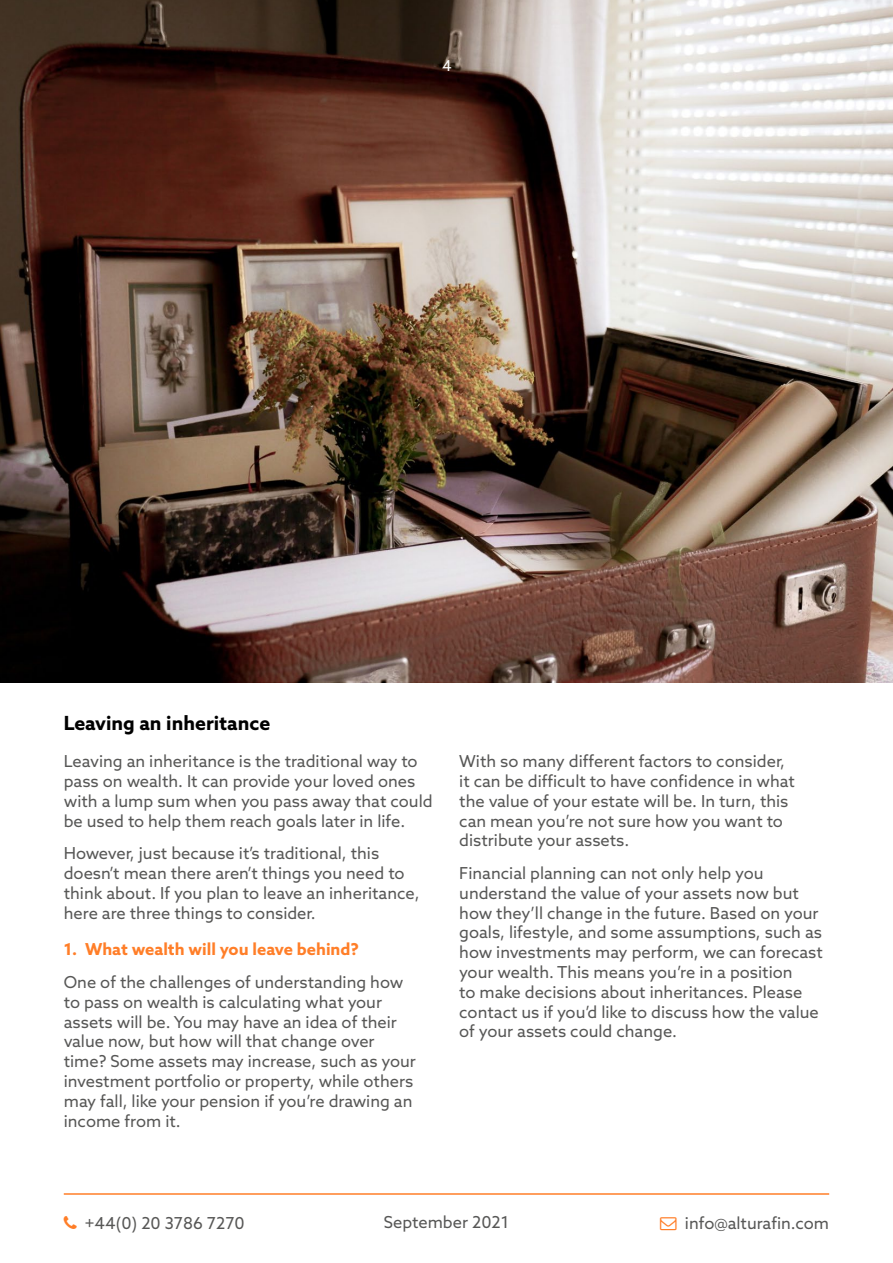
<style>
.page{position:relative;width:893px;height:1263px;background:#fff}
.page>*{position:absolute;margin:0;border:0;box-sizing:border-box;transform-origin:0 0}
.t1{font:700 19.5px "Azo Sans";color:#000}
.t2{font:16.5px/19.8px "Azo Sans";color:#575756}
.t3{font:700 16.5px "Azo Sans";color:#ff7e28}
.t4{font:15px "Azo Sans";color:#fff}
</style>
<div class="page">
<img style="left:0;top:0;width:893px;height:682px">
<hr style="left:64px;top:1193px;width:765px;height:2px;background:#ff7e28">
<p class="t4" style="left:442px;top:56px;width:11px">4</p>
<p class="t1" style="left:64px;top:710px;width:208px">Leaving an inheritance</p>
<p class="t2" style="left:64px;top:751px;width:370px">Leaving an inheritance is the traditional way to pass on wealth. It can provide your loved ones with a lump sum when you pass away that could be used to help them reach goals later in life.</p>
<p class="t2" style="left:64px;top:843px;width:357px">However, just because it’s traditional, this doesn’t mean there aren’t things you need to think about. If you plan to leave an inheritance, here are three things to consider.</p>
<p class="t3" style="left:64px;top:938px;width:297px">1. What wealth will you leave behind?</p>
<p class="t2" style="left:64px;top:972px;width:354px">One of the challenges of understanding how to pass on wealth is calculating what your assets will be. You may have an idea of their value now, but how will that change over time? Some assets may increase, such as your investment portfolio or property, while others may fall, like your pension if you’re drawing an income from it.</p>
<p class="t2" style="left:459px;top:751px;width:337px">With so many different factors to consider, it can be difficult to have confidence in what the value of your estate will be. In turn, this can mean you’re not sure how you want to distribute your assets.</p>
<p class="t2" style="left:459px;top:863px;width:365px">Financial planning can not only help you understand the value of your assets now but how they’ll change in the future. Based on your goals, lifestyle, and some assumptions, such as how investments may perform, we can forecast your wealth. This means you’re in a position<br>to make decisions about inheritances. Please contact us if you’d like to discuss how the value of your assets could change.</p>
<p class="t2" style="left:384px;top:1212px;width:127px">September 2021</p>
<p class="t2" style="left:85px;top:1213px;width:161px">+44(0) 20 3786 7270</p>
<p class="t2" style="left:685px;top:1213px;width:146px">info@alturafin.com</p>
</div>
